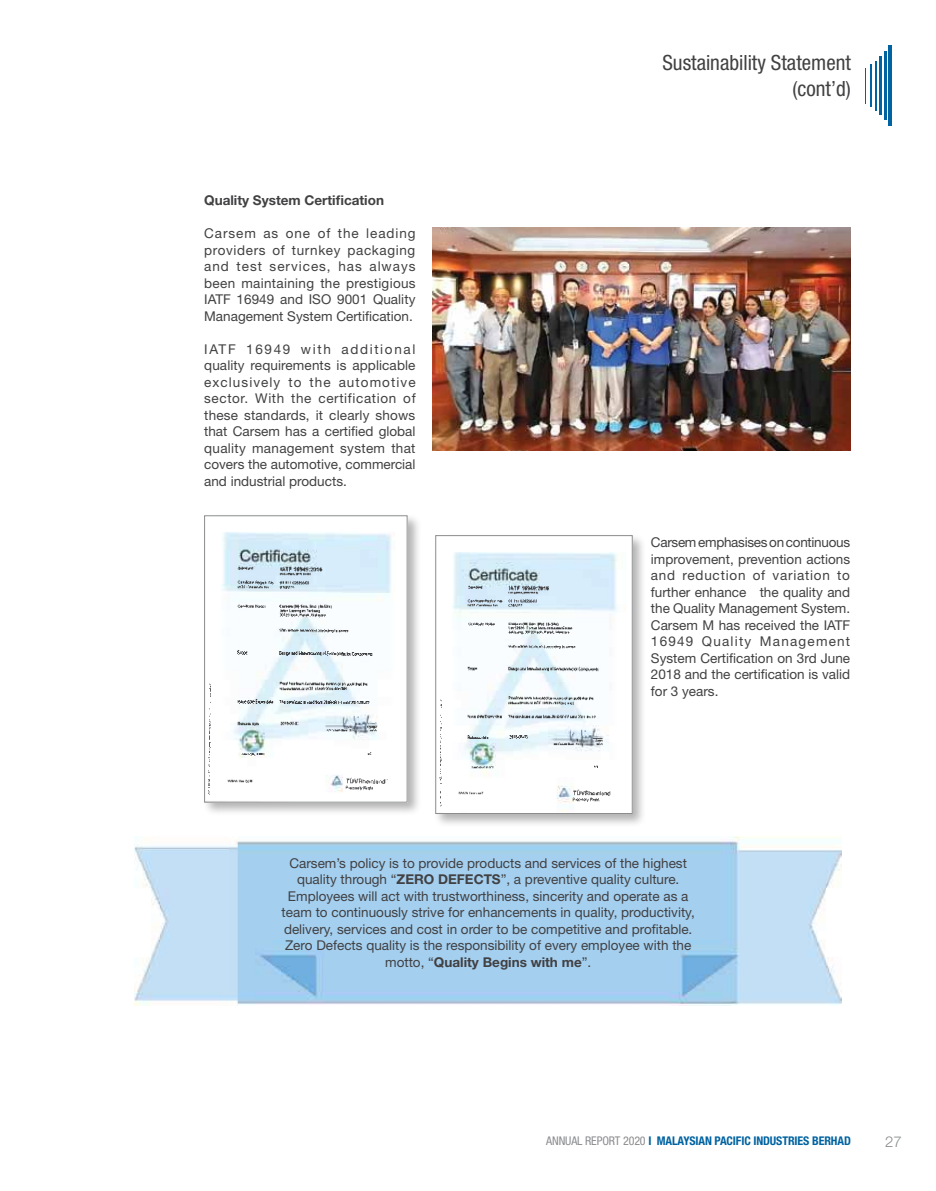
<style>
.page{position:relative;width:936px;height:1191px;background:#fff}
.page>*{position:absolute;margin:0;border:0;box-sizing:border-box;transform-origin:0 0}
.t1{font:condensed 21px/25.2px "Helvetica Neue LT Std";color:#414042;text-align:right}
.t2{font:300 15px "Helvetica Neue LT Std";color:#8a8c8e}
.t3{font:13.5px/16.5px "Helvetica Neue LT Std";color:#414042;text-align:justify}
.t4{font:700 13.5px "Helvetica Neue LT Std";color:#414042}
.t5{font:700 condensed 12px "Helvetica Neue LT Std";letter-spacing:-.01em;color:#0063a1}
.s1{font-weight:700}
.s2{font-weight:400;color:#8a8c8e}
</style>
<div class="page">
<hr style="left:874px;top:61px;width:2px;height:49px;background:#0063a1">
<hr style="left:865px;top:68px;width:1px;height:35px;background:#0063a1">
<hr style="left:879px;top:56px;width:2px;height:59px;background:#0063a1">
<hr style="left:883px;top:51px;width:3px;height:69px;background:#0063a1">
<hr style="left:888px;top:45px;width:3px;height:81px;background:#0063a1">
<hr style="left:870px;top:64px;width:1px;height:43px;background:#0063a1">
<img style="left:135px;top:836px;width:706px;height:170px">
<img style="left:432px;top:227px;width:418px;height:223px">
<div style="left:202px;top:513px;width:220px;height:303px;background:#000;opacity:.3"></div>
<img style="left:206px;top:517px;width:199px;height:283px">
<img style="left:238px;top:567px;width:84px;height:21px">
<img style="left:238px;top:604px;width:111px;height:28px">
<img style="left:238px;top:651px;width:134px;height:5px">
<img style="left:279px;top:681px;width:89px;height:9px">
<img style="left:237px;top:699px;width:133px;height:5px">
<img style="left:342px;top:716px;width:34px;height:9px">
<img style="left:326px;top:725px;width:51px;height:7px">
<img style="left:237px;top:721px;width:61px;height:4px">
<img style="left:227px;top:779px;width:26px;height:3px">
<svg style="left:330px;top:777px;width:10px;height:7px"></svg>
<img style="left:208px;top:683px;width:4px;height:112px">
<img style="left:345px;top:777px;width:43px;height:13px">
<img style="left:241px;top:753px;width:23px;height:3px">
<svg style="left:367px;top:752px;width:5px;height:3px"></svg>
<svg style="left:366px;top:721px;width:8px;height:11px"></svg>
<img style="left:333px;top:686px;width:14px;height:4px">
<div style="left:204px;top:515px;width:203px;height:287px;border:1px solid #8a8c8e"></div>
<div style="left:433px;top:533px;width:214px;height:295px;background:#000;opacity:.3"></div>
<img style="left:437px;top:537px;width:193px;height:275px">
<img style="left:467px;top:585px;width:81px;height:21px">
<img style="left:468px;top:622px;width:107px;height:27px">
<img style="left:467px;top:667px;width:131px;height:4px">
<img style="left:508px;top:696px;width:85px;height:9px">
<img style="left:467px;top:714px;width:129px;height:4px">
<img style="left:569px;top:729px;width:20px;height:9px">
<img style="left:553px;top:738px;width:50px;height:7px">
<img style="left:467px;top:735px;width:60px;height:4px">
<svg style="left:610px;top:790px;width:4px;height:3px"></svg>
<img style="left:458px;top:791px;width:25px;height:4px">
<img style="left:439px;top:699px;width:3px;height:108px">
<img style="left:572px;top:789px;width:38px;height:13px">
<svg style="left:559px;top:789px;width:8px;height:5px"></svg>
<img style="left:471px;top:766px;width:22px;height:3px">
<svg style="left:593px;top:765px;width:5px;height:3px"></svg>
<svg style="left:592px;top:728px;width:10px;height:10px"></svg>
<svg style="left:518px;top:697px;width:18px;height:7px"></svg>
<div style="left:435px;top:535px;width:197px;height:279px;border:1px solid #8a8c8e"></div>
<p class="t4" style="left:204px;top:192px;width:181px">Quality System Certification</p>
<p class="t3" style="left:204px;top:225px;width:213px">Carsem as one of the leading providers of turnkey packaging and test services, has always been maintaining the prestigious IATF 16949 and ISO 9001 Quality Management System Certification.</p>
<p class="t3" style="left:204px;top:340px;width:213px">IATF 16949 with additional quality requirements is applicable exclusively to the automotive sector. With the certification of these standards, it clearly shows that Carsem has a certified global quality management system that covers the automotive, commercial and industrial products.</p>
<h1 class="t1" style="left:662px;top:50px;width:190px">Sustainability Statement (cont’d)</h1>
<p class="t3" style="left:651px;top:534px;width:201px">Carsem emphasises on continuous improvement, prevention actions and reduction of variation to further enhance the quality and the Quality Management System.<br>Carsem M has received the IATF 16949 Quality Management System Certification on 3rd June 2018 and the certification is valid for 3 years.</p>
<p class="t3" style="left:281px;top:854px;width:414px;text-align:center">Carsem’s policy is to provide products and services of the highest quality through “<span class="s1">ZERO DEFECTS</span>”, a preventive quality culture.<br>Employees will act with trustworthiness, sincerity and operate as a team to continuously strive for enhancements in quality, productivity, delivery, services and cost in order to be competitive and profitable.<br>Zero Defects quality is the responsibility of every employee with the motto, “<span class="s1">Quality Begins with me</span>”.</p>
<p class="t5" style="left:546px;top:1133px;width:306px"><span class="s2">ANNUAL REPORT 2020</span> I MALAYSIAN PACIFIC INDUSTRIES BERHAD</p>
<p class="t2" style="left:885px;top:1132px;width:18px">27</p>
</div>
